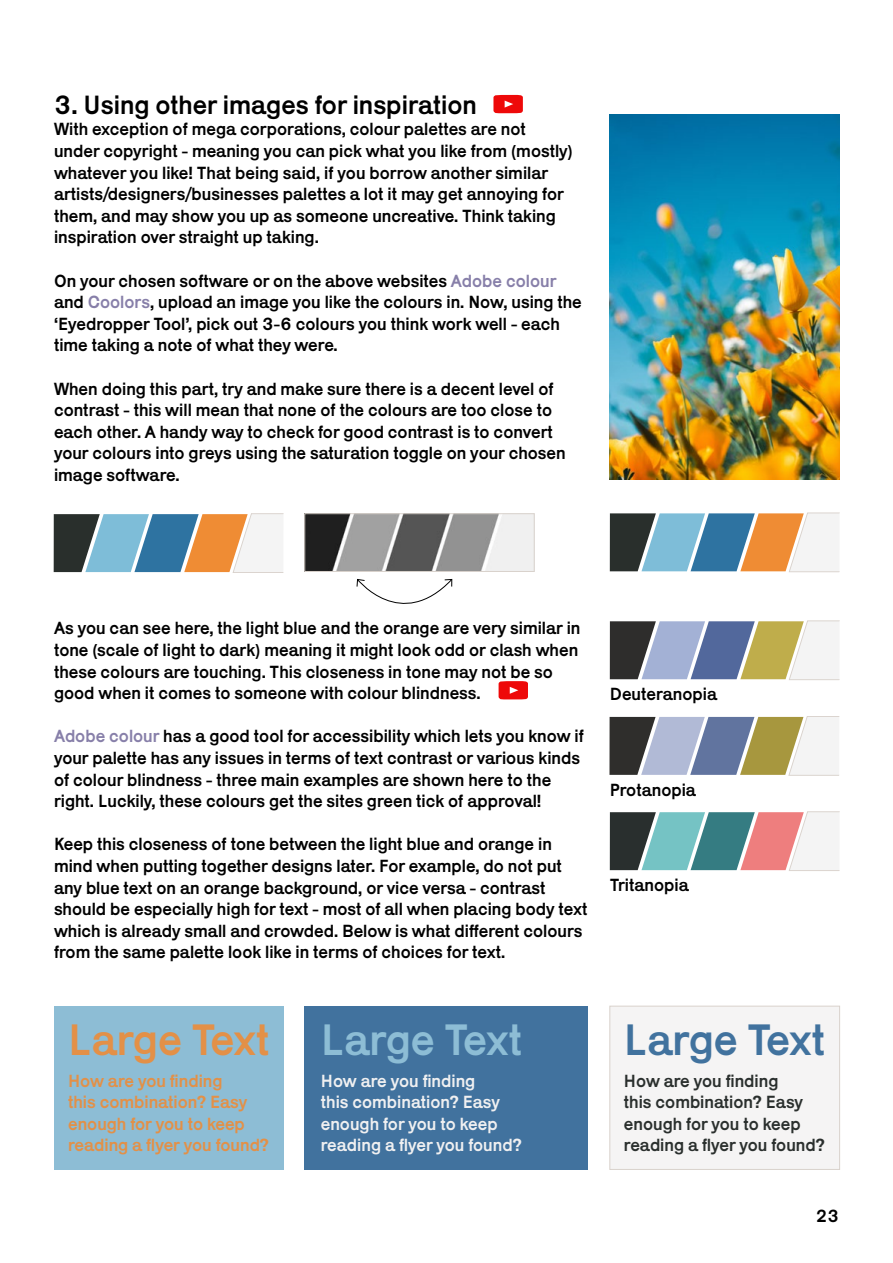
<style>
.page{position:relative;width:893px;height:1263px;background:#fff}
.page>*{position:absolute;margin:0;border:0;box-sizing:border-box;transform-origin:0 0}
.t1{font:45px "Karrik";color:#e39047}
.t2{font:45px "Karrik";color:#8dbdd5}
.t3{font:45px "Karrik";color:#41729e}
.t4{font:27px "Karrik";color:#000}
.t5{font:18px/21.6px "Karrik";color:#000}
.t6{font:18px/21.6px "Karrik";color:#e39047}
.t7{font:18px/21.6px "Karrik";color:#f0f0f1}
.t8{font:18px/21.6px "Karrik";color:#2a2f2d}
.s1{color:#877fa9}
</style>
<div class="page">
<img style="left:610px;top:114px;width:230px;height:365px">
<svg style="left:609px;top:512px;width:231px;height:60px"></svg>
<svg style="left:53px;top:513px;width:231px;height:60px"></svg>
<img style="left:306px;top:515px;width:227px;height:55px">
<div style="left:304px;top:513px;width:231px;height:59px;border:1px solid #d9d2cc"></div>
<svg style="left:356px;top:579px;width:97px;height:25px"></svg>
<svg style="left:609px;top:620px;width:231px;height:60px"></svg>
<svg style="left:609px;top:716px;width:231px;height:60px"></svg>
<svg style="left:609px;top:811px;width:231px;height:60px"></svg>
<div style="left:54px;top:1006px;width:229px;height:163px;background:#8dbdd5"></div>
<div style="left:305px;top:1006px;width:283px;height:163px;background:#41729e"></div>
<div style="left:609px;top:1006px;width:231px;height:164px;background:#f5f4f4;border:1px solid #d9d2cc"></div>
<svg style="left:493px;top:95px;width:30px;height:18px"></svg>
<svg style="left:499px;top:681px;width:29px;height:18px"></svg>
<h2 class="t4" style="left:54px;top:82px;width:424px">3. Using other images for inspiration</h2>
<p class="t5" style="left:54px;top:117px;width:520px">With exception of mega corporations, colour palettes are not under copyright - meaning you can pick what you like from (mostly) whatever you like! That being said, if you borrow another similar artists/designers/businesses palettes a lot it may get annoying for them, and may show you up as someone uncreative. Think taking inspiration over straight up taking.</p>
<p class="t5" style="left:54px;top:268px;width:529px">On your chosen software or on the above websites <span class="s1">Adobe colour </span>and <span class="s1">Coolors</span>, upload an image you like the colours in. Now, using the ‘Eyedropper Tool’, pick out 3-6 colours you think work well - each time taking a note of what they were.</p>
<p class="t5" style="left:54px;top:376px;width:513px">When doing this part, try and make sure there is a decent level of contrast - this will mean that none of the colours are too close to each other. A handy way to check for good contrast is to convert your colours into greys using the saturation toggle on your chosen image software.</p>
<p class="t5" style="left:54px;top:616px;width:528px">As you can see here, the light blue and the orange are very similar in tone (scale of light to dark) meaning it might look odd or clash when these colours are touching. This closeness in tone may not be so good when it comes to someone with colour blindness.</p>
<p class="t5" style="left:54px;top:724px;width:531px"><span class="s1">Adobe colour</span> has a good tool for accessibility which lets you know if your palette has any issues in terms of text contrast or various kinds of colour blindness - three main examples are shown here to the right. Luckily, these colours get the sites green tick of approval!</p>
<p class="t5" style="left:54px;top:832px;width:535px">Keep this closeness of tone between the light blue and orange in mind when putting together designs later. For example, do not put any blue text on an orange background, or vice versa - contrast should be especially high for text - most of all when placing body text which is already small and crowded. Below is what different colours from the same palette look like in terms of choices for text.</p>
<p class="t5" style="left:610px;top:681px;width:109px">Deuteranopia</p>
<p class="t5" style="left:610px;top:777px;width:88px">Protanopia</p>
<p class="t5" style="left:610px;top:872px;width:80px">Tritanopia</p>
<h1 class="t1" style="left:68px;top:1002px;width:203px">Large Text</h1>
<p class="t6" style="left:68px;top:1068px;width:202px">How are you finding<br>this combination? Easy enough for you to keep reading a flyer you found?</p>
<h1 class="t2" style="left:321px;top:1002px;width:203px">Large Text</h1>
<p class="t7" style="left:321px;top:1068px;width:202px">How are you finding<br>this combination? Easy enough for you to keep reading a flyer you found?</p>
<h1 class="t3" style="left:624px;top:1002px;width:203px">Large Text</h1>
<p class="t8" style="left:624px;top:1068px;width:202px">How are you finding<br>this combination? Easy enough for you to keep reading a flyer you found?</p>
<p class="t5" style="left:816px;top:1204px;width:25px">23</p>
</div>
